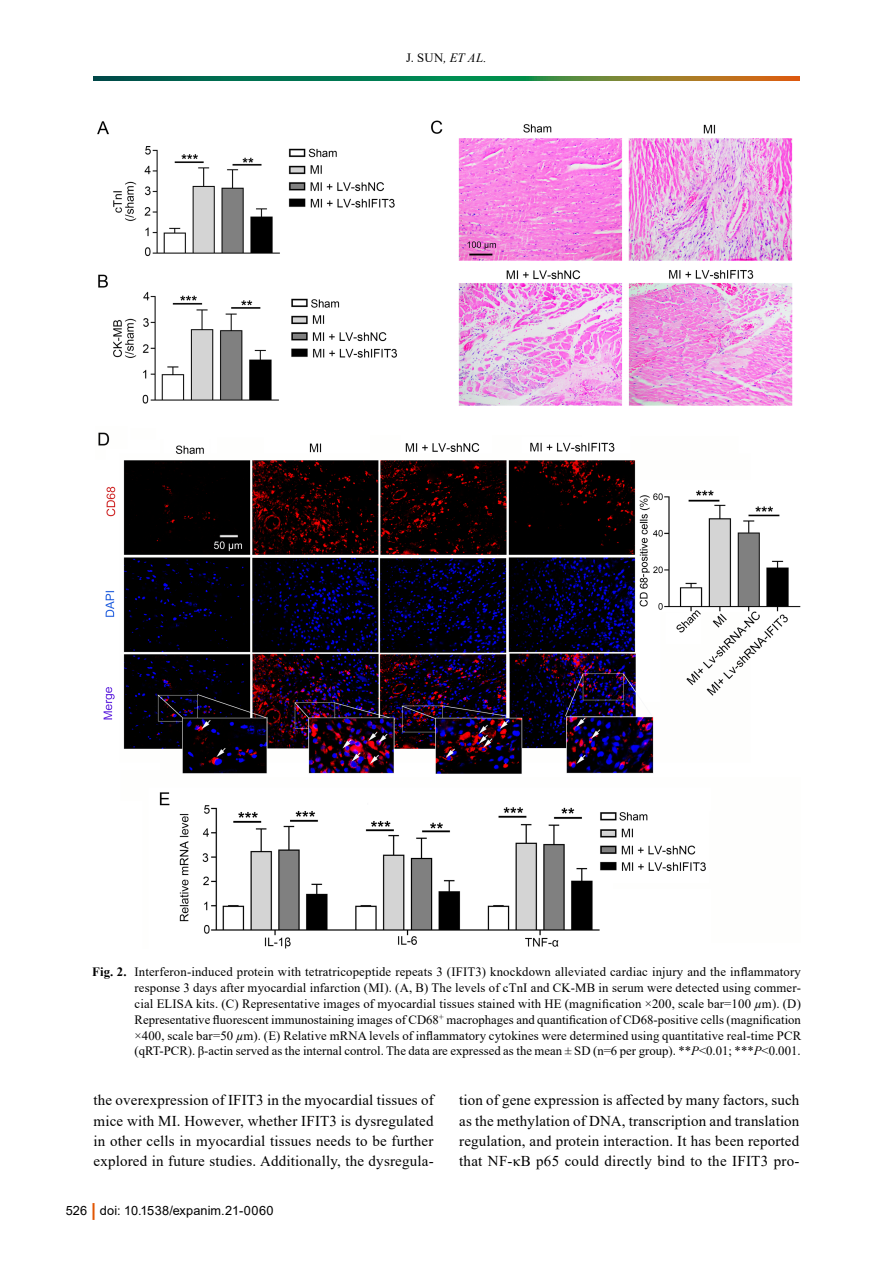
<style>
.page{position:relative;width:893px;height:1263px;background:#fff}
.page>*{position:absolute;margin:0;border:0;box-sizing:border-box;transform-origin:0 0}
.t1{font:15px/20.2px "Times New Roman";letter-spacing:.01em;color:#000;text-align:justify}
.t2{font:12.75px/15.8px "Times New Roman";color:#000;text-align:justify}
.t3{font:12.75px "Arial";letter-spacing:.01em;color:#000}
.t4{font:italic 12.75px "Times New Roman";color:#000}
.s1{font-style:normal}
.s2{font-weight:700}
.s3{font-style:italic}
.s4{font-weight:700;font-size:18px;color:#e15400}
</style>
<div class="page">
<svg style="left:94px;top:77px;width:705px;height:4px;background:#377842"></svg>
<img style="left:97px;top:120px;width:704px;height:829px">
<p class="t4" style="left:406px;top:49px;width:82px"><span class="s1">J. SUN</span>, ET AL.</p>
<p class="t2" style="left:135px;top:964px;width:668px;text-indent:-42px"><span class="s2">Fig. 2.</span> Interferon-induced protein with tetratricopeptide repeats 3 (IFIT3) knockdown alleviated cardiac injury and the inflammatory response 3 days after myocardial infarction (MI). (A, B) The levels of cTnI and CK-MB in serum were detected using commer&shy;cial ELISA kits. (C) Representative images of myocardial tissues stained with HE (magnification ×200, scale bar=100 <span class="s3">µ</span>m). (D)<br>Representative fluorescent immunostaining images of CD68<sup>+</sup> macrophages and quantification of CD68-positive cells (magnification ×400, scale bar=50 <span class="s3">µ</span>m). (E) Relative mRNA levels of inflammatory cytokines were determined using quantitative real-time PCR (qRT-PCR). β-actin served as the internal control. The data are expressed as the mean ± SD (n=6 per group). **<span class="s3">P</span>&lt;0.01; ***<span class="s3">P</span>&lt;0.001.</p>
<p class="t1" style="left:94px;top:1090px;width:342px">the overexpression of IFIT3 in the myocardial tissues of mice with MI. However, whether IFIT3 is dysregulated in other cells in myocardial tissues needs to be further explored in future studies. Additionally, the dysregula-</p>
<p class="t1" style="left:459px;top:1090px;width:342px">tion of gene expression is affected by many factors, such as the methylation of DNA, transcription and translation regulation, and protein interaction. It has been reported that NF-κB p65 could directly bind to the IFIT3 pro-</p>
<p class="t3" style="left:66px;top:1202px;width:209px">526 <span class="s4">|</span> doi: 10.1538/expanim.21-0060</p>
</div>
